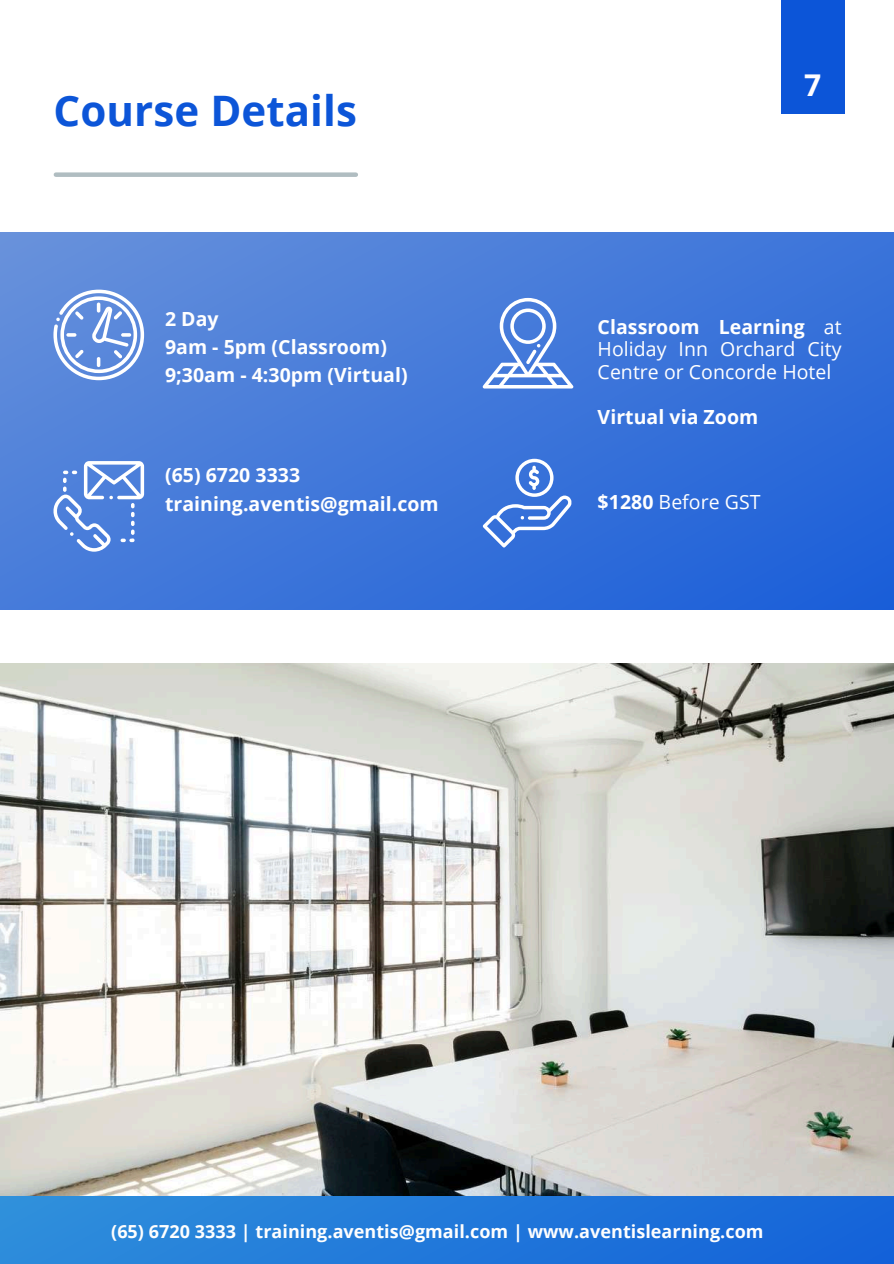
<style>
.page{position:relative;width:894px;height:1264px;background:#fff}
.page>*{position:absolute;margin:0;border:0;box-sizing:border-box;transform-origin:0 0}
.t1{font:700 42px "Open Sans";color:#0c55d8}
.t2{font:700 30px "Open Sans";color:#fffdfe}
.t3{font:700 19.5px/28.2px "Open Sans";color:#fff}
.t4{font:19.5px/22.5px "Open Sans";color:#fff;text-align:justify}
.t5{font:700 18px "Open Sans";color:#fefefe}
.s1{font-weight:700}
</style>
<div class="page">
<div style="left:781px;top:0;width:63px;height:114px;background:#0c55d8"></div>
<div style="left:0;top:1195px;width:893px;height:68px;background:linear-gradient(to right,#2e8fdb,#1463d9)"></div>
<div style="left:56px;top:172px;width:300px;height:5px;background:#b0bdc1"></div>
<img style="left:0;top:663px;width:893px;height:532px">
<svg style="left:1px;top:232px;width:892px;height:377px;background:#4077d9"></svg>
<svg style="left:53px;top:289px;width:91px;height:91px"></svg>
<svg style="left:53px;top:461px;width:91px;height:90px"></svg>
<svg style="left:482px;top:459px;width:89px;height:88px;background:#5989df"></svg>
<svg style="left:482px;top:298px;width:91px;height:90px"></svg>
<h1 class="t1" style="left:54px;top:81px;width:305px">Course Details</h1>
<p class="t3" style="left:165px;top:304px;width:244px">2 Day<br>9am - 5pm (Classroom)<br>9;30am - 4:30pm (Virtual)</p>
<p class="t3" style="left:165px;top:461px;width:275px">(65) 6720 3333 training.aventis@gmail.com</p>
<h2 class="t2" style="left:804px;top:64px;width:19px">7</h2>
<p class="t4" style="left:597px;top:315px;width:245px"><span class="s1">Classroom Learning</span> at Holiday Inn Orchard City Centre or Concorde Hotel</p>
<p class="t3" style="left:597px;top:402px;width:162px">Virtual via Zoom</p>
<p class="t4" style="left:597px;top:490px;width:164px"><span class="s1">$1280</span> Before GST</p>
<p class="t5" style="left:111px;top:1218px;width:653px">(65) 6720 3333 | training.aventis@gmail.com | www.aventislearning.com</p>
</div>
